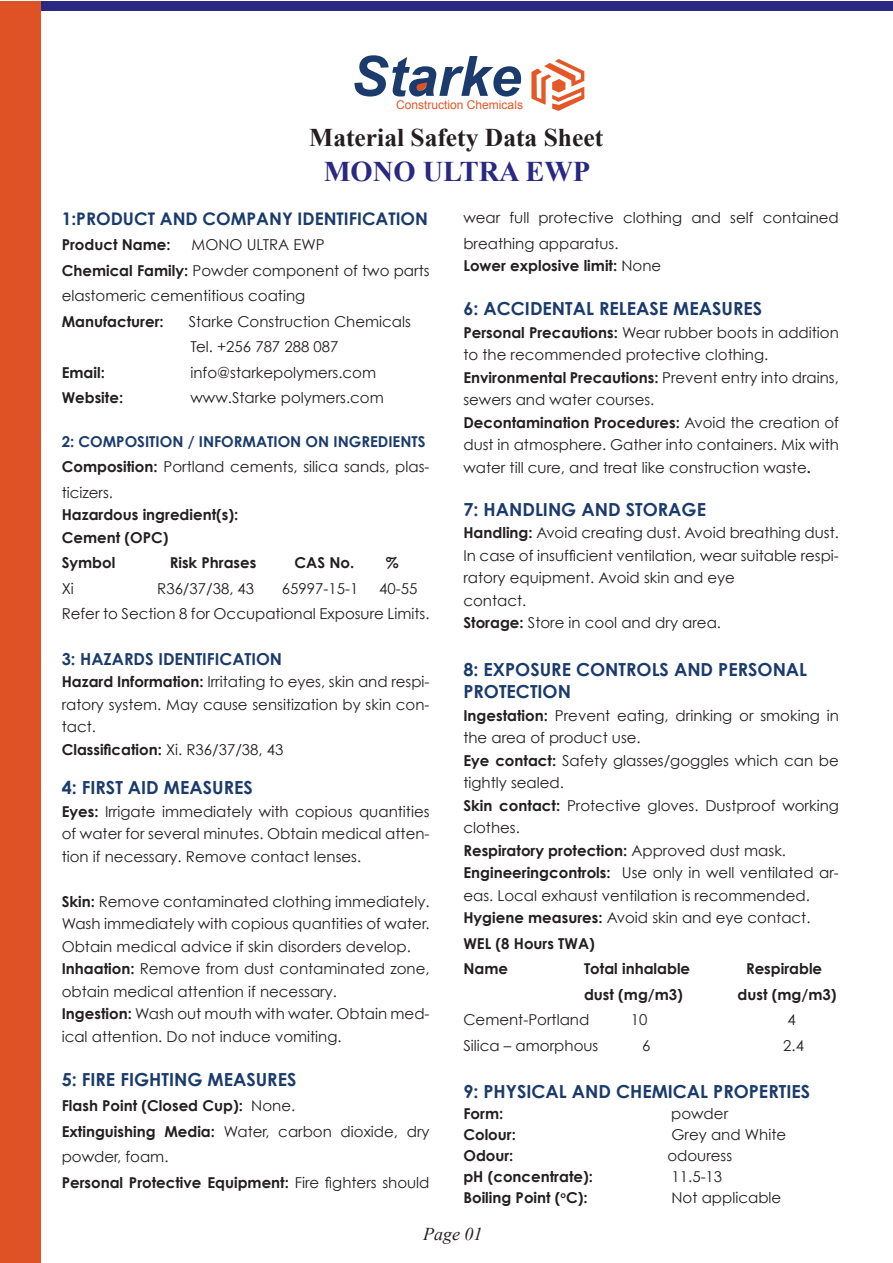
<style>
.page{position:relative;width:893px;height:1263px;background:#fff}
.page>*{position:absolute;margin:0;border:0;box-sizing:border-box;transform-origin:0 0}
.t1{font:italic 700 55.65px "Arial";color:#1a3b6b}
.t2{font:700 28.5px "Times New Roman";color:#292882}
.t3{font:700 25.5px "Times New Roman";color:#231f20}
.t4{font:700 18px/22.5px "Century Gothic";color:#1a3b6b}
.t5{font:italic 18px "Times New Roman";color:#231f20}
.t6{font:700 17.4px "Century Gothic";color:#1a3b6b}
.t7{font:700 16.5px "Century Gothic";color:#1a3b6b}
.t8{font:15px/22.5px "Century Gothic";color:#231f20}
.t9{font:700 15px/25.5px "Century Gothic";color:#231f20}
.t10{font:12px "Arial";color:#e45727}
.s1{font-weight:400}
.s2{font-weight:700}
.s3{font-weight:700;color:#1a3b6b}
</style>
<div class="page">
<svg style="left:415px;top:82px;width:13px;height:9px"></svg>
<svg style="left:531px;top:59px;width:53px;height:52px"></svg>
<div style="left:0;top:1px;width:893px;height:9px;background:#292882"></div>
<div style="left:0;top:1px;width:40px;height:1262px;background:#df5226"></div>
<h1 class="t1" style="left:351px;top:39px;width:172px">Starke</h1>
<p class="t10" style="left:396px;top:97px;width:129px">Construction Chemicals</p>
<h3 class="t3" style="left:309px;top:120px;width:295px">Material Safety Data Sheet</h3>
<h2 class="t2" style="left:324px;top:151px;width:268px">MONO ULTRA EWP</h2>
<p class="t8" style="left:463px;top:205px;width:377px;line-height:25.5px">wear full protective clothing and self contained breathing apparatus.</p>
<p class="t9" style="left:463px;top:252px;width:199px">Lower explosive limit: <span class="s1">None</span></p>
<p class="t4" style="left:463px;top:297px;width:300px">6: ACCIDENTAL RELEASE MEASURES</p>
<p class="t8" style="left:463px;top:321px;width:377px"><span class="s2">Personal Precautions:</span> Wear rubber boots in addition to the recommended protective clothing.<br><span class="s2">Environmental Precautions:</span> Prevent entry into drains, sewers and water courses.<br><span class="s2">Decontamination Procedures:</span> Avoid the creation of dust in atmosphere. Gather into containers. Mix with water till cure, and treat like construction waste<span class="s2">.</span></p>
<p class="t4" style="left:463px;top:498px;width:244px">7: HANDLING AND STORAGE</p>
<p class="t8" style="left:463px;top:521px;width:377px"><span class="s2">Handling:</span> Avoid creating dust. Avoid breathing dust.<br>In case of insufficient ventilation, wear suitable respi&shy;ratory equipment. Avoid skin and eye<br>contact.<br><span class="s2">Storage:</span> Store in cool and dry area.</p>
<p class="t4" style="left:463px;top:657px;width:345px">8: EXPOSURE CONTROLS AND PERSONAL<br>PROTECTION</p>
<p class="t8" style="left:463px;top:704px;width:377px"><span class="s2">Ingestation:</span> Prevent eating, drinking or smoking in the area of product use.<br><span class="s2">Eye contact:</span> Safety glasses/goggles which can be tightly sealed.<br><span class="s2">Skin contact:</span> Protective gloves. Dustproof working clothes.<br><span class="s2">Respiratory protection:</span> Approved dust mask.<br><span class="s2">Engineeringcontrols:</span> Use only in well ventilated ar&shy;eas. Local exhaust ventilation is recommended.<br><span class="s2">Hygiene measures:</span> Avoid skin and eye contact.</p>
<p class="t9" style="left:463px;top:930px;width:133px">WEL (8 Hours TWA)<br>Name</p>
<p class="t6" style="left:62px;top:208px;width:368px">1:PRODUCT AND COMPANY IDENTIFICATION</p>
<p class="t9" style="left:62px;top:232px;width:110px">Product Name:</p>
<p class="t8" style="left:62px;top:232px;width:369px;line-height:25.5px;text-indent:130px">MONO ULTRA EWP<br><span class="s2">Chemical Family:</span> Powder component of two parts elastomeric cementitious coating</p>
<p class="t9" style="left:62px;top:308px;width:103px">Manufacturer:</p>
<p class="t8" style="left:189px;top:308px;width:224px;line-height:25.5px">Starke Construction Chemicals<br>Tel. +256 787 288 087</p>
<p class="t9" style="left:62px;top:359px;width:45px">Email:</p>
<p class="t8" style="left:190px;top:361px;width:187px">info@starkepolymers.com</p>
<p class="t9" style="left:62px;top:385px;width:63px">Website:</p>
<p class="t8" style="left:190px;top:386px;width:195px">www.Starke polymers.com</p>
<p class="t8" style="left:62px;top:428px;width:369px;line-height:25.5px"><span class="s3">2: COMPOSITION / INFORMATION ON INGREDIENTS<br></span><span class="s2">Composition:</span> Portland cements, silica sands, plas&shy;ticizers.</p>
<p class="t9" style="left:62px;top:503px;width:178px;line-height:22.5px">Hazardous ingredient(s):<br>Cement (OPC)</p>
<p class="t9" style="left:62px;top:550px;width:55px">Symbol</p>
<p class="t9" style="left:170px;top:550px;width:88px">Risk Phrases</p>
<p class="t9" style="left:295px;top:550px;width:61px">CAS No.</p>
<p class="t9" style="left:386px;top:550px;width:14px">%</p>
<p class="t8" style="left:62px;top:577px;width:14px">Xi</p>
<p class="t8" style="left:157px;top:577px;width:99px">R36/37/38, 43</p>
<p class="t8" style="left:282px;top:577px;width:78px">65997-15-1</p>
<p class="t8" style="left:62px;top:575px;width:369px;line-height:25.5px;text-indent:317px">40-55<br>Refer to Section 8 for Occupational Exposure Limits.</p>
<p class="t7" style="left:62px;top:648px;width:222px">3: HAZARDS IDENTIFICATION</p>
<p class="t8" style="left:62px;top:670px;width:369px"><span class="s2">Hazard Information:</span> Irritating to eyes, skin and respi&shy;ratory system. May cause sensitization by skin con&shy;tact.<br><span class="s2">Classification:</span> Xi. R36/37/38, 43</p>
<p class="t4" style="left:62px;top:776px;width:193px">4: FIRST AID MEASURES</p>
<p class="t8" style="left:62px;top:800px;width:369px;text-align:justify"><span class="s2">Eyes:</span> Irrigate immediately with copious quantities of water for several minutes. Obtain medical atten&shy;tion if necessary. Remove contact lenses.</p>
<p class="t8" style="left:62px;top:890px;width:369px"><span class="s2">Skin:</span> Remove contaminated clothing immediately.<br>Wash immediately with copious quantities of water.<br>Obtain medical advice if skin disorders develop.<br><span class="s2">Inhaation:</span> Remove from dust contaminated zone, obtain medical attention if necessary.<br><span class="s2">Ingestion:</span> Wash out mouth with water. Obtain med&shy;ical attention. Do not induce vomiting.</p>
<p class="t4" style="left:62px;top:1068px;width:236px">5: FIRE FIGHTING MEASURES</p>
<p class="t9" style="left:62px;top:1093px;width:369px">Flash Point (Closed Cup): <span class="s1">None.<br></span>Extinguishing Media: <span class="s1">Water, carbon dioxide, dry powder, foam.<br></span>Personal Protective Equipment: <span class="s1">Fire fighters should</span></p>
<p class="t9" style="left:584px;top:955px;width:108px">Total inhalable</p>
<p class="t9" style="left:746px;top:955px;width:78px">Respirable</p>
<p class="t9" style="left:584px;top:981px;width:101px">dust (mg/m3)</p>
<p class="t9" style="left:738px;top:981px;width:100px">dust (mg/m3)</p>
<p class="t8" style="left:463px;top:1008px;width:127px">Cement-Portland</p>
<p class="t8" style="left:631px;top:1008px;width:18px">10</p>
<p class="t8" style="left:787px;top:1008px;width:10px">4</p>
<p class="t8" style="left:463px;top:1034px;width:137px">Silica – amorphous</p>
<p class="t8" style="left:642px;top:1034px;width:10px">6</p>
<p class="t8" style="left:783px;top:1034px;width:22px">2.4</p>
<p class="t4" style="left:463px;top:1080px;width:348px">9: PHYSICAL AND CHEMICAL PROPERTIES</p>
<p class="t9" style="left:463px;top:1101px;width:41px">Form:</p>
<p class="t8" style="left:671px;top:1102px;width:59px">powder</p>
<p class="t9" style="left:463px;top:1122px;width:54px">Colour:</p>
<p class="t8" style="left:671px;top:1123px;width:116px">Grey and White</p>
<p class="t9" style="left:463px;top:1143px;width:52px">Odour:</p>
<p class="t8" style="left:667px;top:1144px;width:66px">odouress</p>
<p class="t9" style="left:463px;top:1164px;width:131px">pH (concentrate):</p>
<p class="t8" style="left:672px;top:1165px;width:52px">11.5-13</p>
<p class="t9" style="left:463px;top:1185px;width:126px">Boiling Point (<sup>o</sup>C):</p>
<p class="t8" style="left:671px;top:1186px;width:111px">Not applicable</p>
<p class="t5" style="left:423px;top:1222px;width:61px">Page 01</p>
</div>
